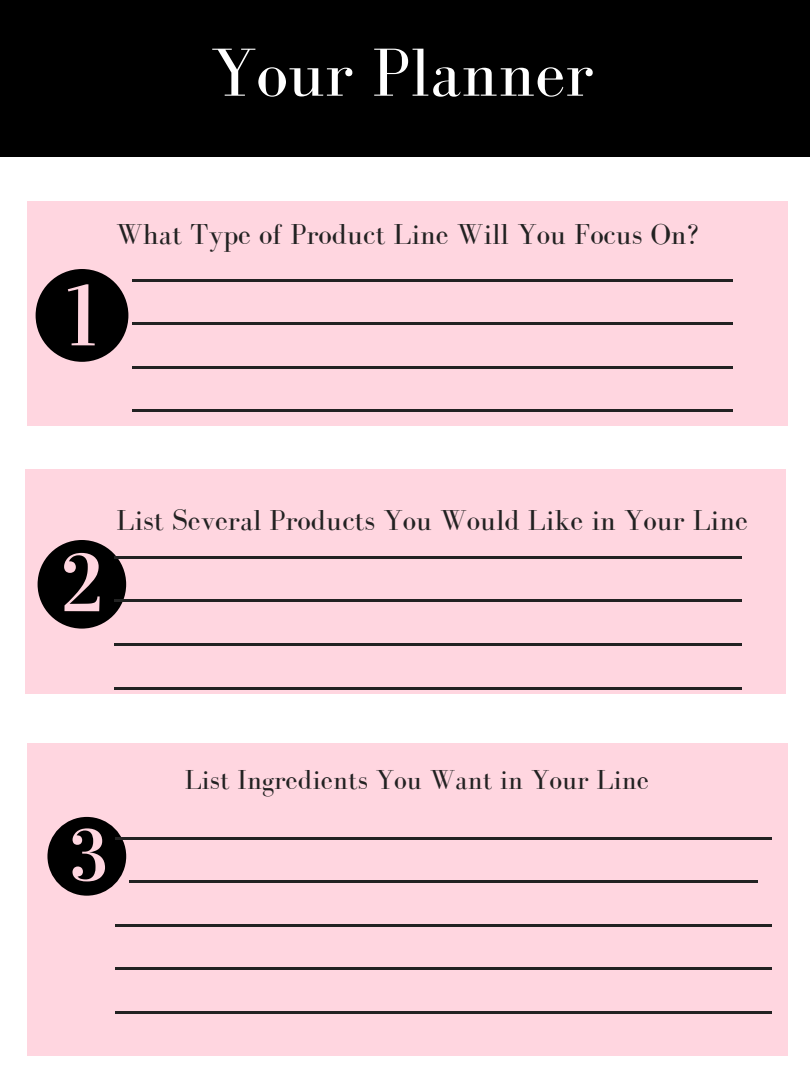
<style>
.page{position:relative;width:810px;height:1080px;background:#fff}
.page>*{position:absolute;margin:0;border:0;box-sizing:border-box;transform-origin:0 0}
.t1{font:70px "Bodoni FLF";color:#fff}
.t2{font:59.44px/43.6px "Abril Fatface";color:#222;text-align:justify}
.t3{font:29.69px "Bodoni FLF";color:#222}
.t4{font:28.31px "Bodoni FLF";color:#222}
</style>
<div class="page">
<div style="left:0;top:0;width:810px;height:142px;background:#000"></div>
<div style="left:740px;top:202px;width:48px;height:224px;background:#ffd6e0"></div>
<div style="left:75px;top:202px;width:665px;height:224px;background:#ffd6e0"></div>
<div style="left:28px;top:202px;width:47px;height:224px;background:#ffd6e0"></div>
<div style="left:739px;top:469px;width:47px;height:224px;background:#ffd6e0"></div>
<div style="left:73px;top:469px;width:666px;height:224px;background:#ffd6e0"></div>
<div style="left:26px;top:469px;width:47px;height:224px;background:#ffd6e0"></div>
<div style="left:740px;top:744px;width:48px;height:312px;background:#ffd6e0"></div>
<div style="left:75px;top:744px;width:665px;height:312px;background:#ffd6e0"></div>
<div style="left:28px;top:744px;width:47px;height:312px;background:#ffd6e0"></div>
<svg style="left:36px;top:269px;width:92px;height:93px"></svg>
<svg style="left:38px;top:540px;width:88px;height:89px"></svg>
<svg style="left:47px;top:817px;width:79px;height:79px"></svg>
<div style="left:0;top:14px;width:810px;height:143px;background:#000"></div>
<p class="t1" style="left:210px;top:35px;width:385px">Your Planner</p>
<p class="t3" style="left:116px;top:218px;width:584px">What Type of Product Line Will You Focus On?</p>
<p class="t2" style="left:132px;top:230px;width:602px">_____________________ _____________________ _____________________ _____________________</p>
<p class="t3" style="left:117px;top:505px;width:633px">List Several Products You Would Like in Your Line</p>
<p class="t2" style="left:114px;top:508px;width:630px">______________________ ______________________ ______________________ ______________________</p>
<p class="t4" style="left:185px;top:764px;width:466px">List Ingredients You Want in Your Line</p>
<p class="t2" style="left:115px;top:788px;width:659px;text-align:left">_______________________ ______________________ _______________________ _______________________ _______________________</p>
</div>
